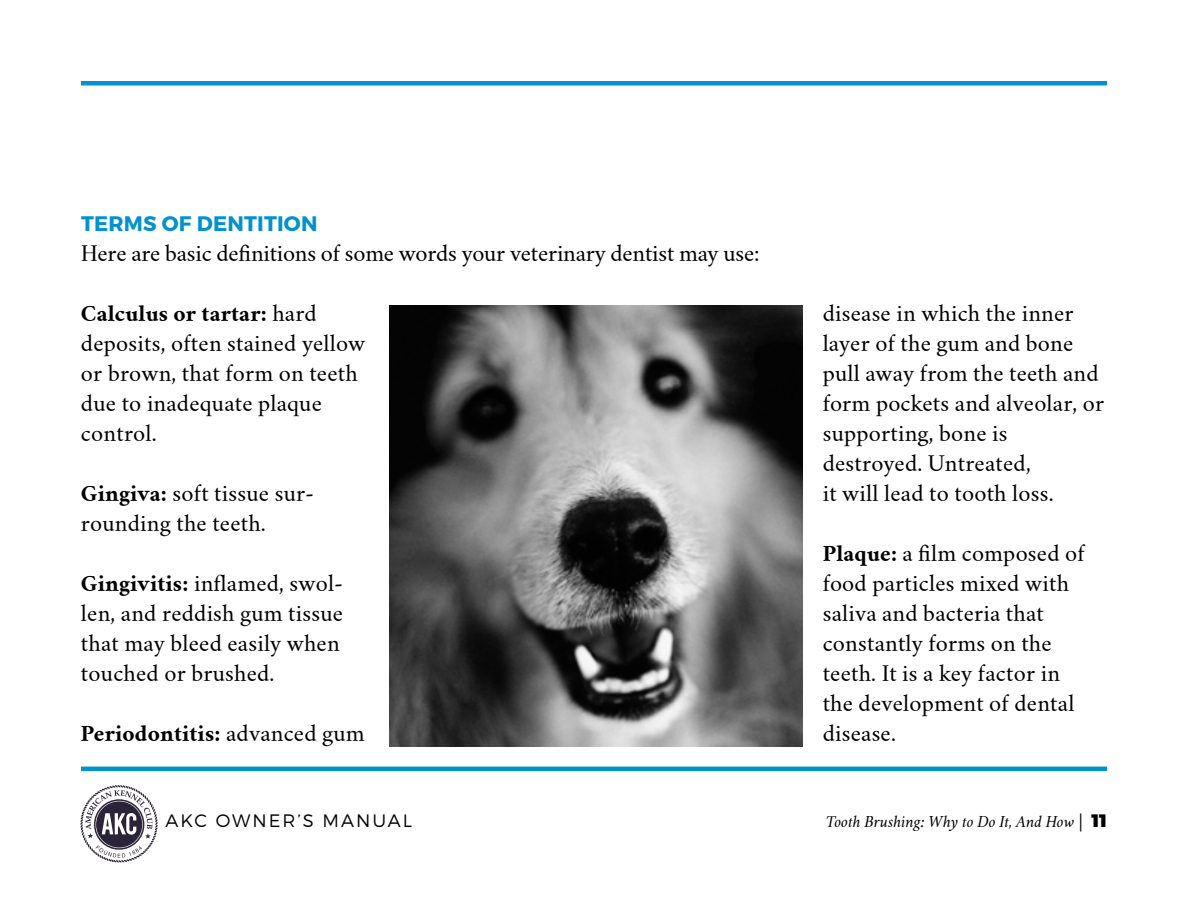
<style>
.page{position:relative;width:1188px;height:918px;background:#fff}
.page>*{position:absolute;margin:0;border:0;box-sizing:border-box;transform-origin:0 0}
.t1{font:21px/30px "Crimson Text";letter-spacing:.01em;color:#000}
.t2{font:21px "Crimson Text";letter-spacing:-.01em;color:#000}
.t3{font:700 21px "Crimson Text";letter-spacing:.01em;color:#000}
.t4{font:700 21px "Montserrat";letter-spacing:.01em;color:#0091ce}
.t5{font:300 18px "Montserrat";letter-spacing:.11em;color:#000}
.t6{font:italic 15px "Crimson Text";color:#000}
.s1{font-weight:700}
.s2{font-weight:400}
.s3{font-family:"Minion Pro";font-style:normal;font-size:18px}
.s4{font-family:"Montserrat";font-weight:900;font-style:normal;font-size:18px}
</style>
<div class="page">
<svg style="left:80px;top:785px;width:78px;height:78px"></svg>
<hr style="left:81px;top:767px;width:1026px;height:4px;background:#0091ce">
<div style="left:81px;top:81px;width:1026px;height:5px;background:#0091ce"></div>
<img style="left:390px;top:305px;width:412px;height:442px">
<p class="t4" style="left:81px;top:211px;width:238px">TERMS OF DENTITION</p>
<p class="t2" style="left:81px;top:241px;width:680px">Here are basic definitions of some words your veterinary dentist may use:</p>
<p class="t1" style="left:81px;top:299px;width:286px"><span class="s1">Calculus or tartar:</span> hard deposits, often stained yellow or brown, that form on teeth due to inadequate plaque control.</p>
<p class="t1" style="left:81px;top:479px;width:234px"><span class="s1">Gingiva:</span> soft tissue sur&shy;rounding the teeth.</p>
<p class="t1" style="left:81px;top:569px;width:264px"><span class="s1">Gingivitis:</span> inflamed, swol&shy;len, and reddish gum tissue that may bleed easily when touched or brushed.</p>
<p class="t3" style="left:81px;top:721px;width:285px">Periodontitis: <span class="s2">advanced gum</span></p>
<p class="t1" style="left:823px;top:299px;width:283px">disease in which the inner layer of the gum and bone pull away from the teeth and form pockets and alveolar, or supporting, bone is destroyed. Untreated,<br>it will lead to tooth loss.</p>
<p class="t1" style="left:823px;top:539px;width:264px"><span class="s1">Plaque:</span> a film composed of food particles mixed with saliva and bacteria that constantly forms on the teeth. It is a key factor in the development of dental disease.</p>
<p class="t5" style="left:166px;top:810px;width:248px">AKC OWNER’S MANUAL</p>
<p class="t6" style="left:826px;top:813px;width:283px">Tooth Brushing: Why to Do It, And How <span class="s3">|</span> <span class="s4">11</span></p>
</div>
